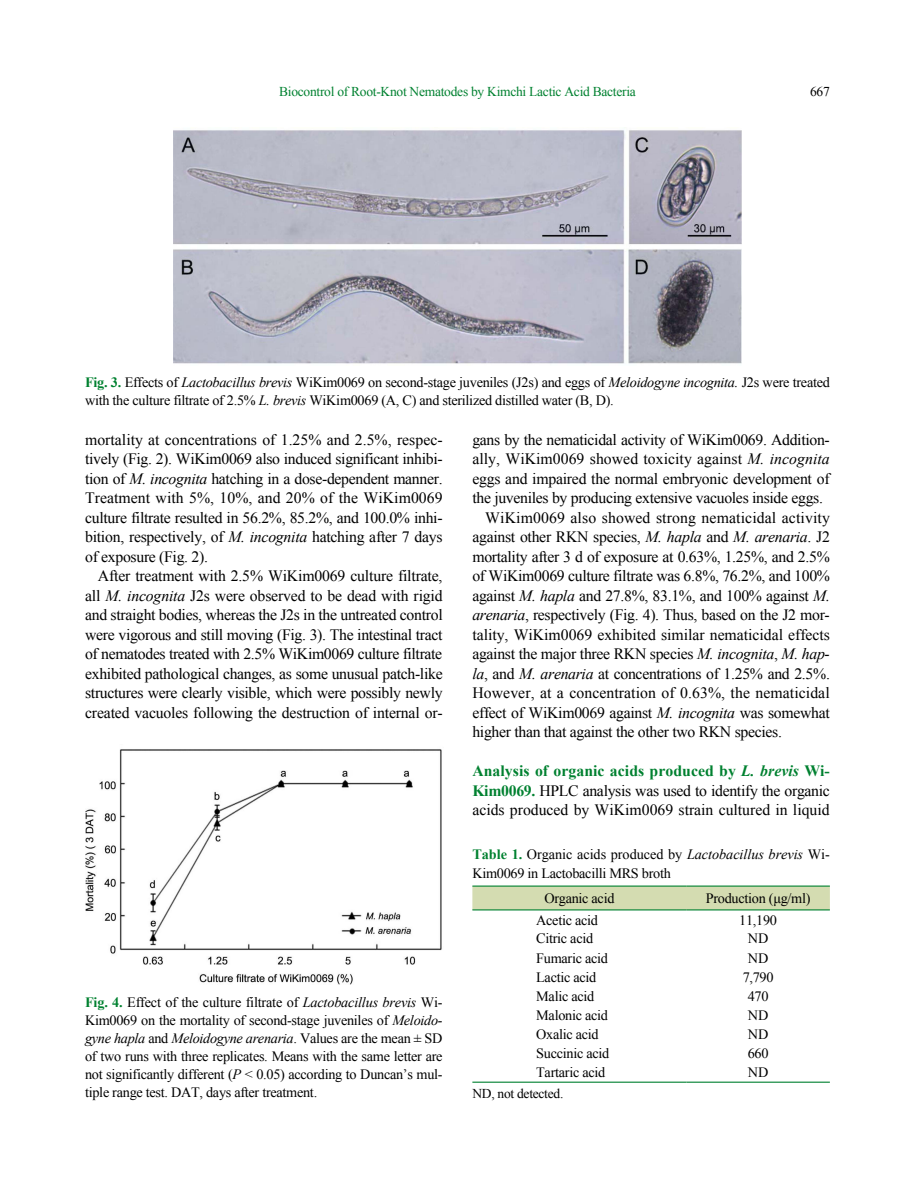
<style>
.page{position:relative;width:915px;height:1191px;background:#fff}
.page>*{position:absolute;margin:0;border:0;box-sizing:border-box;transform-origin:0 0}
.t1{font:15.75px/19.5px "Times New Roman";letter-spacing:-.02em;color:#000;text-align:justify}
.t2{font:15.75px "Times New Roman";color:#000}
.t3{font:15.75px "Times New Roman";letter-spacing:.005em;color:#000}
.t4{font:15.75px "Times New Roman";letter-spacing:.01em;color:#000}
.t5{font:14.25px/18px "Times New Roman";letter-spacing:-.02em;color:#000}
.t6{font:13.5px "Times New Roman";letter-spacing:-.02em;color:#008130}
.t7{font:13.5px "Times New Roman";letter-spacing:-.02em;color:#000}
.s1{font-weight:700;color:#008130}
.s2{font-style:italic}
.s3{font-weight:700;font-style:italic;color:#008130}
</style>
<div class="page">
<img style="left:173px;top:130px;width:568px;height:234px">
<img style="left:85px;top:749px;width:357px;height:235px">
<div style="left:472px;top:886px;width:357px;height:23px;background:#d4dcb1"></div>
<hr style="left:472px;top:885px;width:214px;height:1px;background:#008130">
<hr style="left:686px;top:885px;width:143px;height:1px;background:#008130">
<hr style="left:472px;top:909px;width:214px;height:1px;background:#008130">
<hr style="left:686px;top:909px;width:143px;height:1px;background:#008130">
<hr style="left:472px;top:1081px;width:214px;height:1px;background:#008130">
<hr style="left:686px;top:1081px;width:143px;height:1px;background:#008130">
<p class="t6" style="left:279px;top:83px;width:358px">Biocontrol of Root-Knot Nematodes by Kimchi Lactic Acid Bacteria</p>
<p class="t7" style="left:809px;top:83px;width:21px">667</p>
<p class="t5" style="left:85px;top:373px;width:746px"><span class="s1">Fig. 3.</span> Effects of <span class="s2">Lactobacillus brevis</span> WiKim0069 on second-stage juveniles (J2s) and eggs of <span class="s2">Meloidogyne incognita.</span> J2s were treated with the culture filtrate of 2.5% <span class="s2">L. brevis</span> WiKim0069 (A, C) and sterilized distilled water (B, D).</p>
<p class="t1" style="left:85px;top:429px;width:359px">mortality at concentrations of 1.25% and 2.5%, respec&shy;tively (Fig. 2). WiKim0069 also induced significant inhibi&shy;tion of <span class="s2">M. incognita</span> hatching in a dose-dependent manner.<br>Treatment with 5%, 10%, and 20% of the WiKim0069 culture filtrate resulted in 56.2%, 85.2%, and 100.0% inhi&shy;bition, respectively, of <span class="s2">M. incognita</span> hatching after 7 days of exposure (Fig. 2).</p>
<p class="t1" style="left:85px;top:566px;width:359px;text-indent:13px">After treatment with 2.5% WiKim0069 culture filtrate, all <span class="s2">M. incognita</span> J2s were observed to be dead with rigid and straight bodies, whereas the J2s in the untreated control were vigorous and still moving (Fig. 3). The intestinal tract of nematodes treated with 2.5% WiKim0069 culture filtrate exhibited pathological changes, as some unusual patch-like structures were clearly visible, which were possibly newly created vacuoles following the destruction of internal or-</p>
<p class="t5" style="left:85px;top:993px;width:359px;text-align:justify"><span class="s1">Fig. 4.</span> Effect of the culture filtrate of <span class="s2">Lactobacillus brevis</span> Wi-Kim0069 on the mortality of second-stage juveniles of <span class="s2">Meloido&shy;gyne hapla</span> and <span class="s2">Meloidogyne arenaria</span>. Values are the mean ± SD of two runs with three replicates. Means with the same letter are not significantly different (<span class="s2">P</span> &lt; 0.05) according to Duncan’s mul&shy;tiple range test. DAT, days after treatment.</p>
<p class="t1" style="left:472px;top:429px;width:359px">gans by the nematicidal activity of WiKim0069. Addition-</p>
<p class="t2" style="left:472px;top:448px;width:359px">ally, WiKim0069 showed toxicity against <span class="s2">M. incognita</span></p>
<p class="t1" style="left:472px;top:468px;width:358px">eggs and impaired the normal embryonic development of</p>
<p class="t1" style="left:472px;top:488px;width:352px">the juveniles by producing extensive vacuoles inside eggs.</p>
<p class="t4" style="left:485px;top:507px;width:346px">WiKim0069 also showed strong nematicidal activity</p>
<p class="t1" style="left:472px;top:527px;width:359px">against other RKN species, <span class="s2">M. hapla</span> and <span class="s2">M. arenaria</span>. J2</p>
<p class="t1" style="left:472px;top:546px;width:359px">mortality after 3 d of exposure at 0.63%, 1.25%, and 2.5%</p>
<p class="t1" style="left:472px;top:566px;width:359px">of WiKim0069 culture filtrate was 6.8%, 76.2%, and 100%</p>
<p class="t1" style="left:472px;top:585px;width:359px">against <span class="s2">M. hapla</span> and 27.8%, 83.1%, and 100% against <span class="s2">M.</span></p>
<p class="t1" style="left:472px;top:605px;width:359px"><span class="s2">arenaria</span>, respectively (Fig. 4). Thus, based on the J2 mor-</p>
<p class="t2" style="left:472px;top:624px;width:359px">tality, WiKim0069 exhibited similar nematicidal effects</p>
<p class="t1" style="left:472px;top:644px;width:359px">against the major three RKN species <span class="s2">M. incognita</span>, <span class="s2">M. hap-</span></p>
<p class="t1" style="left:472px;top:663px;width:359px"><span class="s2">la</span>, and <span class="s2">M. arenaria</span> at concentrations of 1.25% and 2.5%.</p>
<p class="t3" style="left:472px;top:682px;width:359px">However, at a concentration of 0.63%, the nematicidal</p>
<p class="t1" style="left:472px;top:702px;width:359px">effect of WiKim0069 against <span class="s2">M. incognita</span> was somewhat</p>
<p class="t1" style="left:472px;top:722px;width:311px">higher than that against the other two RKN species.</p>
<p class="t1" style="left:472px;top:760px;width:359px"><span class="s1">Analysis of organic acids produced by</span> <span class="s3">L. brevis</span> <span class="s1">Wi-Kim0069.</span> HPLC analysis was used to identify the organic acids produced by WiKim0069 strain cultured in liquid</p>
<p class="t5" style="left:472px;top:845px;width:359px"><span class="s1">Table 1.</span> Organic acids produced by <span class="s2">Lactobacillus brevis</span> Wi-<br>Kim0069 in Lactobacilli MRS broth</p>
<p class="t5" style="left:544px;top:888px;width:72px">Organic acid</p>
<p class="t5" style="left:705px;top:888px;width:106px">Production (μg/ml)</p>
<p class="t5" style="left:536px;top:910px;width:63px">Acetic acid</p>
<p class="t5" style="left:739px;top:910px;width:39px">11,190</p>
<p class="t5" style="left:536px;top:929px;width:58px">Citric acid</p>
<p class="t5" style="left:747px;top:929px;width:22px">ND</p>
<p class="t5" style="left:536px;top:948px;width:73px">Fumaric acid</p>
<p class="t5" style="left:747px;top:948px;width:22px">ND</p>
<p class="t5" style="left:536px;top:967px;width:62px">Lactic acid</p>
<p class="t5" style="left:742px;top:967px;width:32px">7,790</p>
<p class="t5" style="left:536px;top:986px;width:59px">Malic acid</p>
<p class="t5" style="left:747px;top:986px;width:22px">470</p>
<p class="t5" style="left:536px;top:1006px;width:73px">Malonic acid</p>
<p class="t5" style="left:747px;top:1006px;width:22px">ND</p>
<p class="t5" style="left:536px;top:1025px;width:64px">Oxalic acid</p>
<p class="t5" style="left:747px;top:1025px;width:22px">ND</p>
<p class="t5" style="left:536px;top:1044px;width:74px">Succinic acid</p>
<p class="t5" style="left:747px;top:1044px;width:22px">660</p>
<p class="t5" style="left:536px;top:1063px;width:70px">Tartaric acid</p>
<p class="t5" style="left:747px;top:1063px;width:22px">ND</p>
<p class="t7" style="left:472px;top:1084px;width:92px">ND, not detected.</p>
</div>
